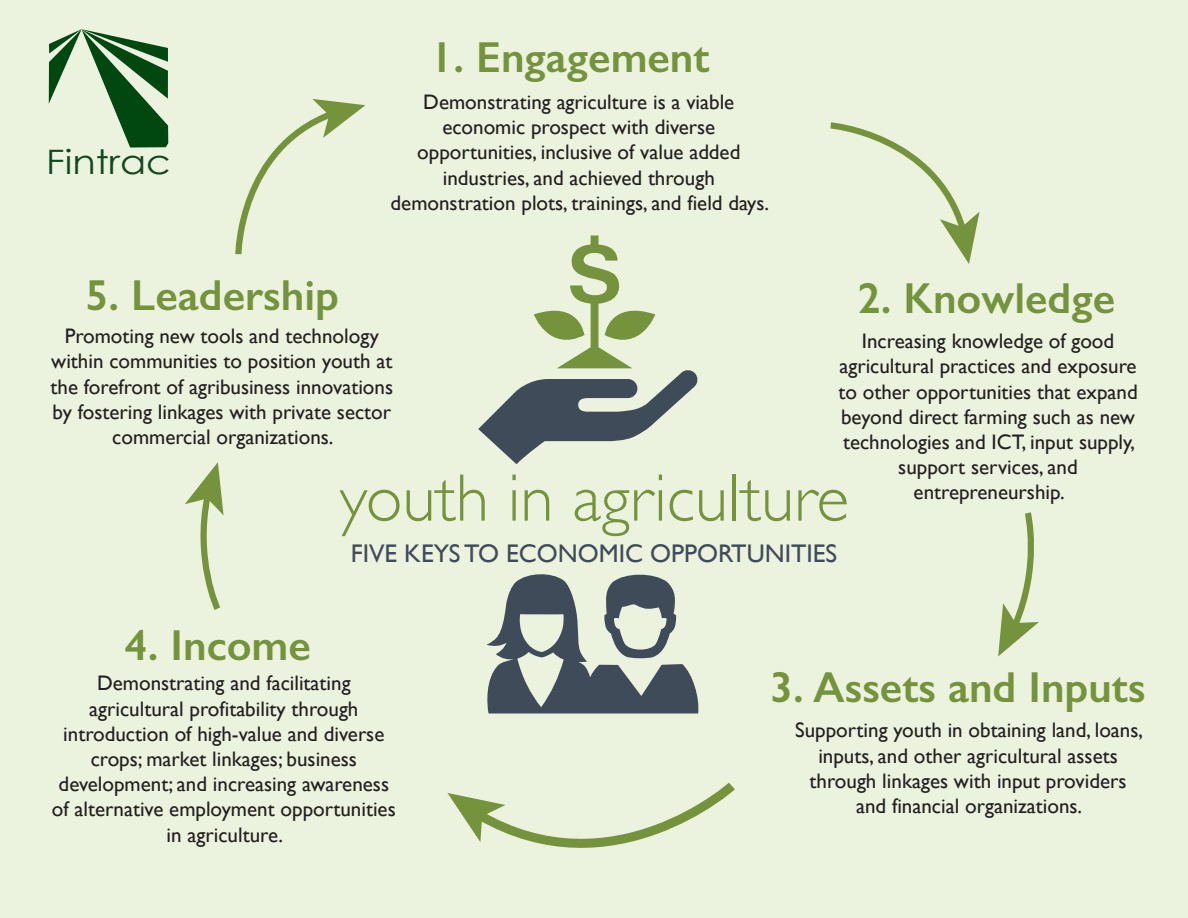
<style>
.page{position:relative;width:1188px;height:918px;background:#ebf2de}
.page>*{position:absolute;margin:0;border:0;box-sizing:border-box;transform-origin:0 0}
.t1{font:300 67.5px "Gill Sans";color:#75933c}
.t2{font:600 43.5px "Gill Sans";color:#75933c}
.t3{font:33.75px "Century Gothic";color:#114721;scale:1.14 1}
.t4{font:25.5px "Gill Sans";color:#404b5a}
.t5{font:21px/25.2px "Gill Sans";color:#231f20;text-align:center}
</style>
<div class="page">
<svg style="left:478px;top:235px;width:220px;height:229px"></svg>
<svg style="left:486px;top:574px;width:213px;height:139px"></svg>
<svg style="left:49px;top:29px;width:119px;height:119px"></svg>
<svg style="left:830px;top:122px;width:150px;height:142px"></svg>
<svg style="left:235px;top:99px;width:130px;height:156px"></svg>
<svg style="left:447px;top:782px;width:288px;height:66px"></svg>
<svg style="left:185px;top:462px;width:39px;height:148px"></svg>
<svg style="left:998px;top:512px;width:41px;height:144px"></svg>
<h3 class="t3" style="left:46px;top:141px;width:111px">Fintrac</h3>
<h2 class="t2" style="left:86px;top:269px;width:255px">5. Leadership</h2>
<h2 class="t2" style="left:430px;top:31px;width:281px">1. Engagement</h2>
<p class="t5" style="left:391px;top:89px;width:380px">Demonstrating agriculture is a viable economic prospect with diverse opportunities, inclusive of value added industries, and achieved through demonstration plots, trainings, and field days.</p>
<h2 class="t2" style="left:858px;top:272px;width:259px">2. Knowledge</h2>
<p class="t5" style="left:51px;top:323px;width:344px">Promoting new tools and technology within communities to position youth at the forefront of agribusiness innovations by fostering linkages with private sector commercial organizations.</p>
<p class="t5" style="left:838px;top:328px;width:301px">Increasing knowledge of good agricultural practices and exposure to other opportunities that expand beyond direct farming such as new technologies and ICT, input supply, support services, and entrepreneurship.</p>
<h1 class="t1" style="left:339px;top:445px;width:511px">youth in agriculture</h1>
<p class="t4" style="left:351px;top:538px;width:488px">FIVE KEYS TO ECONOMIC OPPORTUNITIES</p>
<h2 class="t2" style="left:125px;top:619px;width:188px">4. Income</h2>
<p class="t5" style="left:52px;top:670px;width:345px">Demonstrating and facilitating agricultural profitability through introduction of high-value and diverse crops; market linkages; business development; and increasing awareness of alternative employment opportunities in agriculture.</p>
<h2 class="t2" style="left:770px;top:661px;width:377px">3. Assets and Inputs</h2>
<p class="t5" style="left:795px;top:717px;width:349px">Supporting youth in obtaining land, loans, inputs, and other agricultural assets through linkages with input providers and financial organizations.</p>
</div>
